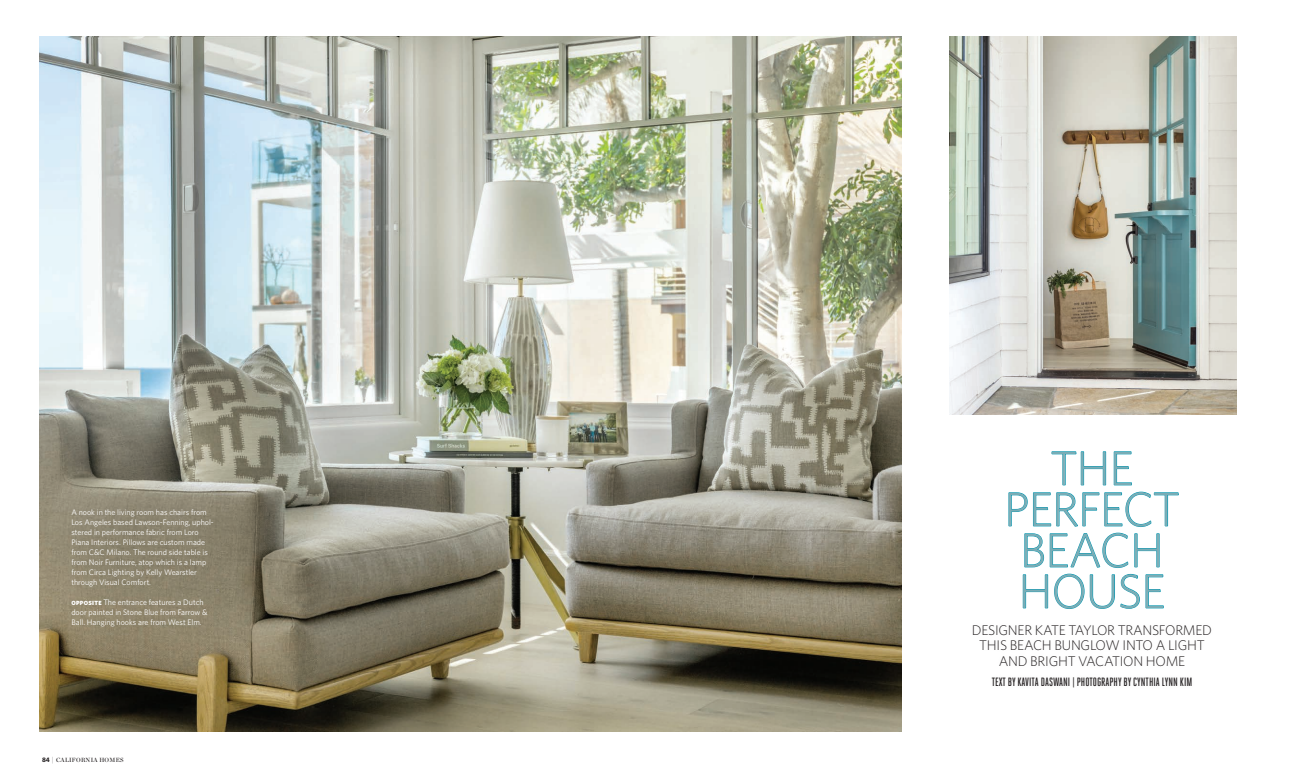
<style>
.page{position:relative;width:1296px;height:783px;background:#fff}
.page>*{position:absolute;margin:0;border:0;box-sizing:border-box;transform-origin:0 0}
.t1{font:300 48px "Whitney";letter-spacing:-.02em;color:#7aacb5}
.feature_dek{font:300 14px "Whitney";letter-spacing:-.02em;color:#231f20}
.feature_byline{font:500 12px "Heroic Condensed";color:#231f20}
.caption_black{font:8px/10px "Whitney";color:#fff}
.t2{font:6px "Chronicle Display Semi";letter-spacing:.05em;color:#231f20}
.s1{font-weight:900;font-size:6px}
.s2{font-family:"Whitney";font-weight:700;font-size:6.5px}
.s3{font-family:"Chronicle Display";font-weight:300;font-size:7px}
</style>
<div class="page">
<img style="left:39px;top:36px;width:863px;height:696px">
<img style="left:950px;top:36px;width:286px;height:378px">
<svg style="left:1052px;top:451px;width:54px;height:34px"></svg>
<svg style="left:1114px;top:451px;width:18px;height:34px"></svg>
<svg style="left:1009px;top:492px;width:170px;height:35px"></svg>
<svg style="left:1024px;top:533px;width:20px;height:34px"></svg>
<svg style="left:1050px;top:533px;width:78px;height:35px"></svg>
<svg style="left:1134px;top:533px;width:26px;height:34px"></svg>
<svg style="left:1023px;top:574px;width:25px;height:34px"></svg>
<svg style="left:1054px;top:574px;width:86px;height:35px"></svg>
<svg style="left:1146px;top:574px;width:18px;height:34px"></svg>
<p class="caption_black" style="left:71px;top:507px;width:137px">A nook in the living room has chairs from</p>
<p class="caption_black" style="left:71px;top:517px;width:144px">Los Angeles based Lawson-Fenning, uphol&shy;stered in performance fabric from Loro</p>
<p class="caption_black" style="left:71px;top:537px;width:135px">Piana Interiors. Pillows are custom made</p>
<p class="caption_black" style="left:71px;top:547px;width:138px">from C&amp;C Milano. The round side table is</p>
<p class="caption_black" style="left:71px;top:557px;width:137px">from Noir Furniture, atop which is a lamp</p>
<p class="caption_black" style="left:71px;top:567px;width:127px">from Circa Lighting by Kelly Wearstler</p>
<p class="caption_black" style="left:71px;top:577px;width:81px">through Visual Comfort.</p>
<p class="caption_black" style="left:71px;top:597px;width:134px"><span class="s1">OPPOSITE</span> The entrance features a Dutch</p>
<p class="caption_black" style="left:71px;top:607px;width:138px">door painted in Stone Blue from Farrow &amp;</p>
<p class="caption_black" style="left:71px;top:617px;width:132px">Ball. Hanging hooks are from West Elm.</p>
<p class="t2" style="left:42px;top:755px;width:83px"><span class="s2">84</span> <span class="s3">|</span> CALIFORNIA HOMES</p>
<p class="t1" style="left:1050px;top:440px;width:85px">THE</p>
<p class="t1" style="left:1004px;top:481px;width:177px">PERFECT</p>
<p class="t1" style="left:1020px;top:522px;width:145px">BEACH</p>
<p class="t1" style="left:1019px;top:563px;width:148px">HOUSE</p>
<p class="feature_dek" style="left:972px;top:622px;width:242px">DESIGNER KATE TAYLOR TRANSFORMED</p>
<p class="feature_dek" style="left:979px;top:637px;width:227px">THIS BEACH BUNGLOW INTO A LIGHT</p>
<p class="feature_dek" style="left:999px;top:653px;width:188px">AND BRIGHT VACATION HOME</p>
<p class="feature_byline" style="left:992px;top:675px;width:202px">TEXT BY KAVITA DASWANI | PHOTOGRAPHY BY CYNTHIA LYNN KIM</p>
</div>
